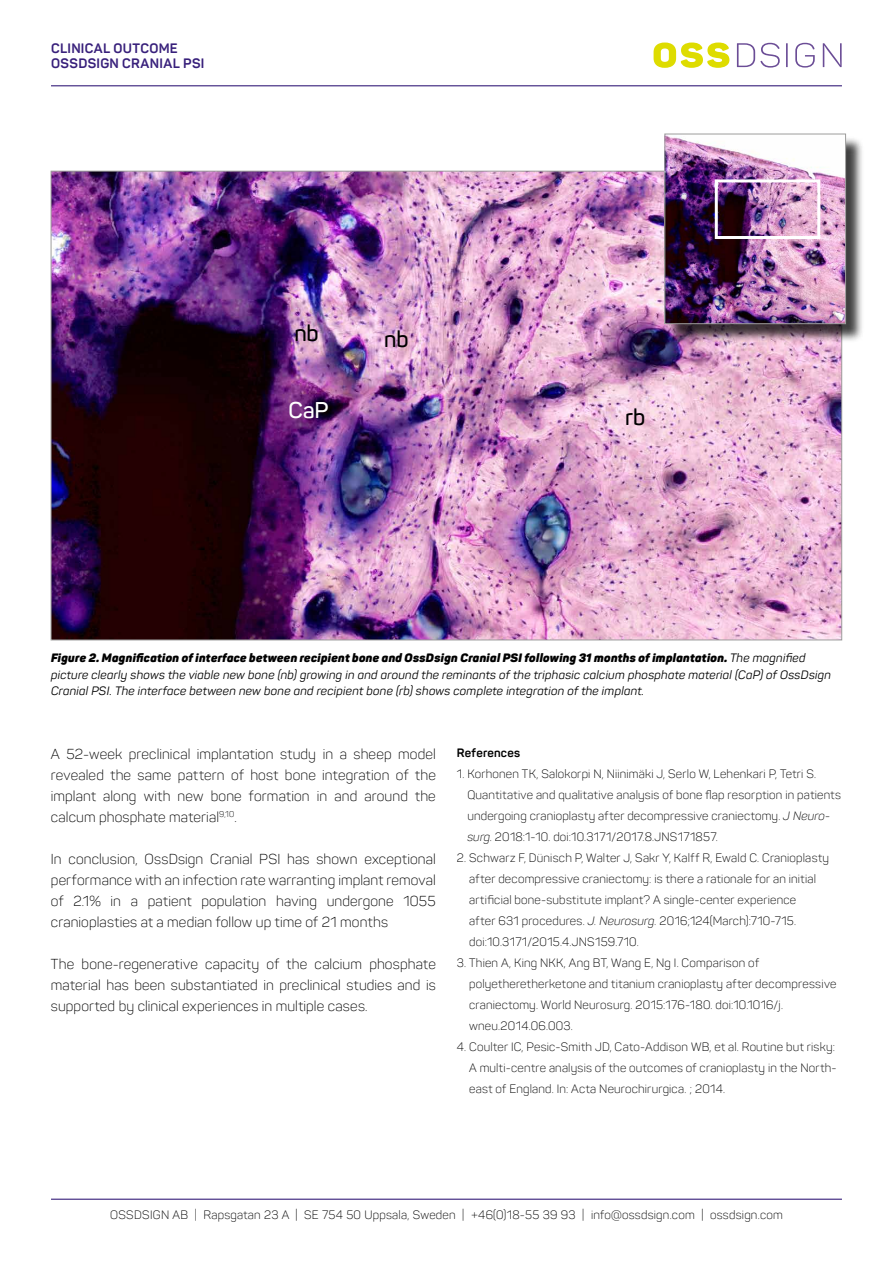
<style>
.page{position:relative;width:893px;height:1263px;background:#fff}
.page>*{position:absolute;margin:0;border:0;box-sizing:border-box;transform-origin:0 0}
.t1{font:600 22.5px "Panton";color:#000}
.t2{font:600 22.5px "Panton";color:#fff}
.t3{font:300 14.25px/21px "Panton";letter-spacing:.01em;color:#000;text-align:justify}
.t4{font:700 13.5px/15.8px "Panton";letter-spacing:.025em;color:#38207b}
.t5{font:300 12px/21px "Panton";letter-spacing:.02em;color:#000}
.t6{font:italic 12px/16.5px "Panton";letter-spacing:.02em;color:#000}
.t7{font:700 12px "Panton";letter-spacing:.02em;color:#000}
.s1{font-weight:900}
.s2{font-style:italic}
</style>
<div class="page">
<svg style="left:654px;top:43px;width:75px;height:25px"></svg>
<svg style="left:737px;top:43px;width:43px;height:25px"></svg>
<hr style="left:786px;top:43px;width:2px;height:24px;background:#6b4d96">
<svg style="left:795px;top:43px;width:20px;height:25px"></svg>
<svg style="left:823px;top:43px;width:19px;height:24px"></svg>
<hr style="left:51px;top:85px;width:791px;height:1px;background:#38207b">
<hr style="left:51px;top:1198px;width:791px;height:2px;background:#38207b">
<img style="left:53px;top:173px;width:787px;height:465px">
<div style="left:667px;top:136px;width:197px;height:206px;background:#000;opacity:.75"></div>
<img style="left:667px;top:136px;width:177px;height:186px">
<div style="left:665px;top:134px;width:181px;height:190px;border:1px solid #9d9d9c"></div>
<div style="left:715px;top:179px;width:105px;height:60px;border:3px solid #fff"></div>
<p class="t4" style="left:51px;top:40px;width:155px">CLINICAL OUTCOME<br>OSSDSIGN CRANIAL PSI</p>
<h1 class="t1" style="left:294px;top:319px;width:26px">nb</h1>
<h1 class="t1" style="left:384px;top:325px;width:26px">nb</h1>
<h1 class="t2" style="left:288px;top:396px;width:42px">CaP</h1>
<h1 class="t1" style="left:625px;top:403px;width:22px">rb</h1>
<p class="t6" style="left:51px;top:649px;width:782px"><span class="s1">Figure 2. Magnification of interface between recipient bone and OssDsign Cranial PSI following 31 months of implantation.</span> The magnified picture clearly shows the viable new bone (nb) growing in and around the reminants of the triphasic calcium phosphate material (CaP) of OssDsign<br>Cranial PSI. The interface between new bone and recipient bone (rb) shows complete integration of the implant.</p>
<p class="t3" style="left:51px;top:743px;width:386px">A 52-week preclinical implantation study in a sheep model revealed the same pattern of host bone integration of the implant along with new bone formation in and around the calcum phosphate material<sup>9,10</sup>.</p>
<p class="t3" style="left:51px;top:848px;width:386px">In conclusion, OssDsign Cranial PSI has shown exceptional performance with an infection rate warranting implant removal of 2.1% in a patient population having undergone 1055 cranioplasties at a median follow up time of 21 months</p>
<p class="t3" style="left:51px;top:953px;width:386px">The bone-regenerative capacity of the calcium phosphate material has been substantiated in preclinical studies and is supported by clinical experiences in multiple cases.</p>
<p class="t7" style="left:457px;top:745px;width:65px">References</p>
<p class="t5" style="left:467px;top:763px;width:375px;text-indent:-10px">1. Korhonen TK, Salokorpi N, Niinimäki J, Serlo W, Lehenkari P, Tetri S.<br>Quantitative and qualitative analysis of bone flap resorption in patients undergoing cranioplasty after decompressive craniectomy. <span class="s2">J Neuro&shy;surg</span>. 2018:1-10. doi:10.3171/2017.8.JNS171857.</p>
<p class="t5" style="left:469px;top:847px;width:361px;text-indent:-12px">2. Schwarz F, Dünisch P, Walter J, Sakr Y, Kalff R, Ewald C. Cranioplasty after decompressive craniectomy: is there a rationale for an initial artificial bone-substitute implant? A single-center experience<br>after 631 procedures. <span class="s2">J. Neurosurg.</span> 2016;124(March):710-715. doi:10.3171/2015.4.JNS159.710.</p>
<p class="t5" style="left:469px;top:952px;width:369px;text-indent:-12px">3. Thien A, King NKK, Ang BT, Wang E, Ng I. Comparison of polyetheretherketone and titanium cranioplasty after decompressive craniectomy. World Neurosurg. 2015:176-180. doi:10.1016/j. wneu.2014.06.003.</p>
<p class="t5" style="left:469px;top:1036px;width:369px;text-indent:-12px">4. Coulter IC, Pesic-Smith JD, Cato-Addison WB, et al. Routine but risky:<br>A multi-centre analysis of the outcomes of cranioplasty in the North&shy;east of England. In: Acta Neurochirurgica. ; 2014.</p>
<p class="t5" style="left:110px;top:1205px;width:674px">OSSDSIGN AB | Rapsgatan 23 A | SE 754 50 Uppsala, Sweden | +46(0)18-55 39 93 | info@ossdsign.com | ossdsign.com</p>
</div>
